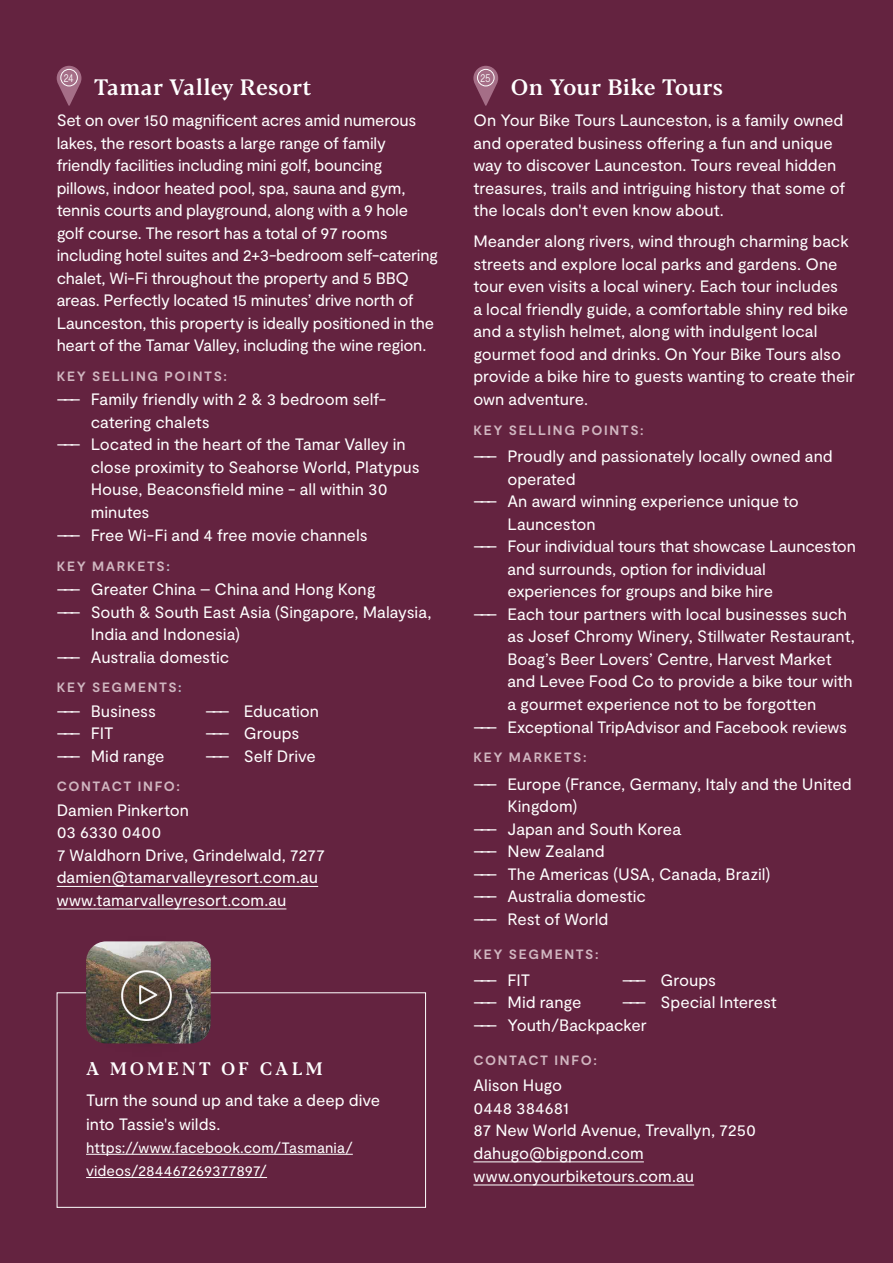
<style>
.page{position:relative;width:893px;height:1263px;background:#642340}
.page>*{position:absolute;margin:0;border:0;box-sizing:border-box;transform-origin:0 0}
.t1{font:500 22.2px "Blacker Text";letter-spacing:.01em;color:#fff}
.t2{font:500 18px "Blacker Text";letter-spacing:.16em;color:#fff}
.t3{font:16.5px/22.5px "Moderat";letter-spacing:-.005em;color:#fff}
.t4{font:15px/23.2px "Moderat";color:#fff}
.t5{font:700 13.5px "Moderat";letter-spacing:.12em;color:#d0b6c0}
.t6{font:300 12px "Moderat";color:#fff;scale:.84 1}
.s1{color:#bec6d0}
</style>
<div class="page">
<hr style="left:57px;top:886px;width:261px;height:1px;background:#fff">
<hr style="left:57px;top:908px;width:229px;height:1px;background:#fff">
<svg style="left:57px;top:66px;width:24px;height:40px"></svg>
<div style="left:60px;top:69px;width:18px;height:17px;border:1px solid #fff;border-radius:50%"></div>
<hr style="left:473px;top:1161px;width:171px;height:1px;background:#fff">
<hr style="left:473px;top:1184px;width:221px;height:1px;background:#fff">
<svg style="left:473px;top:66px;width:25px;height:40px"></svg>
<div style="left:477px;top:69px;width:17px;height:17px;border:1px solid #fff;border-radius:50%"></div>
<div style="left:57px;top:992px;width:369px;height:216px;border:1px solid #fff"></div>
<img style="left:207px;top:950px;width:4px;height:84px">
<div style="left:85px;top:934px;width:122px;height:123px;background:#000;opacity:.77"></div>
<img style="left:121px;top:971px;width:50px;height:50px">
<hr style="left:86px;top:1154px;width:267px;height:1px;background:#fff">
<hr style="left:86px;top:1177px;width:181px;height:1px;background:#fff">
<p class="t6" style="left:64px;top:70px;width:14px">24</p>
<h1 class="t1" style="left:94px;top:74px;width:219px">Tamar Valley Resort</h1>
<p class="t3" style="left:57px;top:110px;width:383px">Set on over 150 magnificent acres amid numerous lakes, the resort boasts a large range of family friendly facilities including mini golf, bouncing pillows, indoor heated pool, spa, sauna and gym, tennis courts and playground, along with a 9 hole golf course. The resort has a total of 97 rooms including hotel suites and 2+3-bedroom self-catering chalet, Wi-Fi throughout the property and 5 BBQ areas. Perfectly located 15 minutes’ drive north of Launceston, this property is ideally positioned in the heart of the Tamar Valley, including the wine region.</p>
<p class="t5" style="left:57px;top:368px;width:172px">KEY SELLING POINTS:</p>
<p class="t3" style="left:57px;top:389px;width:331px">––– Family friendly with 2 &amp; 3 bedroom self-</p>
<p class="t3" style="left:91px;top:411px;width:120px">catering chalets</p>
<p class="t3" style="left:57px;top:434px;width:351px">––– Located in the heart of the Tamar Valley in</p>
<p class="t3" style="left:91px;top:456px;width:330px">close proximity to Seahorse World, Platypus</p>
<p class="t3" style="left:91px;top:479px;width:298px">House, Beaconsfield mine - all within 30</p>
<p class="t3" style="left:91px;top:501px;width:60px">minutes</p>
<p class="t3" style="left:57px;top:524px;width:312px">––– Free Wi-Fi and 4 free movie channels</p>
<p class="t5" style="left:57px;top:558px;width:115px">KEY MARKETS<span class="s1">:</span></p>
<p class="t3" style="left:57px;top:579px;width:320px">––– Greater China – China and Hong Kong</p>
<p class="t3" style="left:57px;top:601px;width:376px">––– South &amp; South East Asia (Singapore, Malaysia,</p>
<p class="t3" style="left:91px;top:624px;width:151px">India and Indonesia)</p>
<p class="t3" style="left:57px;top:646px;width:174px">––– Australia domestic</p>
<p class="t5" style="left:57px;top:680px;width:127px">KEY SEGMENTS<span class="s1">:</span></p>
<p class="t3" style="left:57px;top:700px;width:101px">––– Business</p>
<p class="t3" style="left:206px;top:700px;width:115px">––– Education</p>
<p class="t3" style="left:57px;top:723px;width:58px">––– FIT</p>
<p class="t3" style="left:206px;top:723px;width:95px">––– Groups</p>
<p class="t3" style="left:57px;top:745px;width:109px">––– Mid range</p>
<p class="t3" style="left:206px;top:745px;width:112px">––– Self Drive</p>
<p class="t5" style="left:57px;top:779px;width:125px">CONTACT INFO:</p>
<p class="t3" style="left:57px;top:799px;width:270px">Damien Pinkerton<br>03 6330 0400<br>7 Waldhorn Drive, Grindelwald, 7277 damien@tamarvalleyresort.com.au www.tamarvalleyresort.com.au</p>
<p class="t2" style="left:86px;top:1057px;width:238px">A MOMENT OF CALM</p>
<p class="t3" style="left:86px;top:1089px;width:296px;line-height:23.1px">Turn the sound up and take a deep dive into Tassie's wilds.</p>
<p class="t4" style="left:86px;top:1136px;width:268px">https://www.facebook.com/Tasmania/ videos/284467269377897/</p>
<p class="t6" style="left:480px;top:70px;width:14px">25</p>
<h1 class="t1" style="left:511px;top:74px;width:214px">On Your Bike Tours</h1>
<p class="t3" style="left:473px;top:110px;width:373px">On Your Bike Tours Launceston, is a family owned and operated business offering a fun and unique way to discover Launceston. Tours reveal hidden treasures, trails and intriguing history that some of the locals don't even know about.</p>
<p class="t3" style="left:473px;top:231px;width:383px">Meander along rivers, wind through charming back streets and explore local parks and gardens. One tour even visits a local winery. Each tour includes<br>a local friendly guide, a comfortable shiny red bike and a stylish helmet, along with indulgent local gourmet food and drinks. On Your Bike Tours also provide a bike hire to guests wanting to create their own adventure.</p>
<p class="t5" style="left:473px;top:422px;width:172px">KEY SELLING POINTS:</p>
<p class="t3" style="left:473px;top:446px;width:361px">––– Proudly and passionately locally owned and</p>
<p class="t3" style="left:507px;top:468px;width:70px">operated</p>
<p class="t3" style="left:473px;top:491px;width:327px">––– An award winning experience unique to</p>
<p class="t3" style="left:507px;top:513px;width:90px">Launceston</p>
<p class="t3" style="left:473px;top:536px;width:384px">––– Four individual tours that showcase Launceston</p>
<p class="t3" style="left:507px;top:558px;width:260px">and surrounds, option for individual</p>
<p class="t3" style="left:507px;top:581px;width:267px">experiences for groups and bike hire</p>
<p class="t3" style="left:473px;top:603px;width:375px">––– Each tour partners with local businesses such</p>
<p class="t3" style="left:507px;top:626px;width:349px">as Josef Chromy Winery, Stillwater Restaurant,</p>
<p class="t3" style="left:507px;top:648px;width:326px">Boag’s Beer Lovers’ Centre, Harvest Market</p>
<p class="t3" style="left:507px;top:671px;width:347px">and Levee Food Co to provide a bike tour with</p>
<p class="t3" style="left:507px;top:693px;width:310px">a gourmet experience not to be forgotten</p>
<p class="t3" style="left:473px;top:716px;width:375px">––– Exceptional TripAdvisor and Facebook reviews</p>
<p class="t5" style="left:473px;top:750px;width:115px">KEY MARKETS:</p>
<p class="t3" style="left:473px;top:773px;width:380px">––– Europe (France, Germany, Italy and the United</p>
<p class="t3" style="left:507px;top:796px;width:71px">Kingdom)</p>
<p class="t3" style="left:473px;top:818px;width:209px">––– Japan and South Korea</p>
<p class="t3" style="left:473px;top:841px;width:133px">––– New Zealand</p>
<p class="t3" style="left:473px;top:863px;width:299px">––– The Americas (USA, Canada, Brazil)</p>
<p class="t3" style="left:473px;top:886px;width:174px">––– Australia domestic</p>
<p class="t3" style="left:473px;top:908px;width:136px">––– Rest of World</p>
<p class="t5" style="left:473px;top:946px;width:127px">KEY SEGMENTS:</p>
<p class="t3" style="left:473px;top:969px;width:58px">––– FIT</p>
<p class="t3" style="left:622px;top:969px;width:95px">––– Groups</p>
<p class="t3" style="left:473px;top:992px;width:109px">––– Mid range</p>
<p class="t3" style="left:473px;top:992px;width:305px;text-indent:149px">––– Special Interest ––– Youth/Backpacker</p>
<p class="t5" style="left:473px;top:1052px;width:125px">CONTACT INFO:</p>
<p class="t3" style="left:473px;top:1075px;width:284px">Alison Hugo<br>0448 384681<br>87 New World Avenue, Trevallyn, 7250 dahugo@bigpond.com www.onyourbiketours.com.au</p>
</div>
